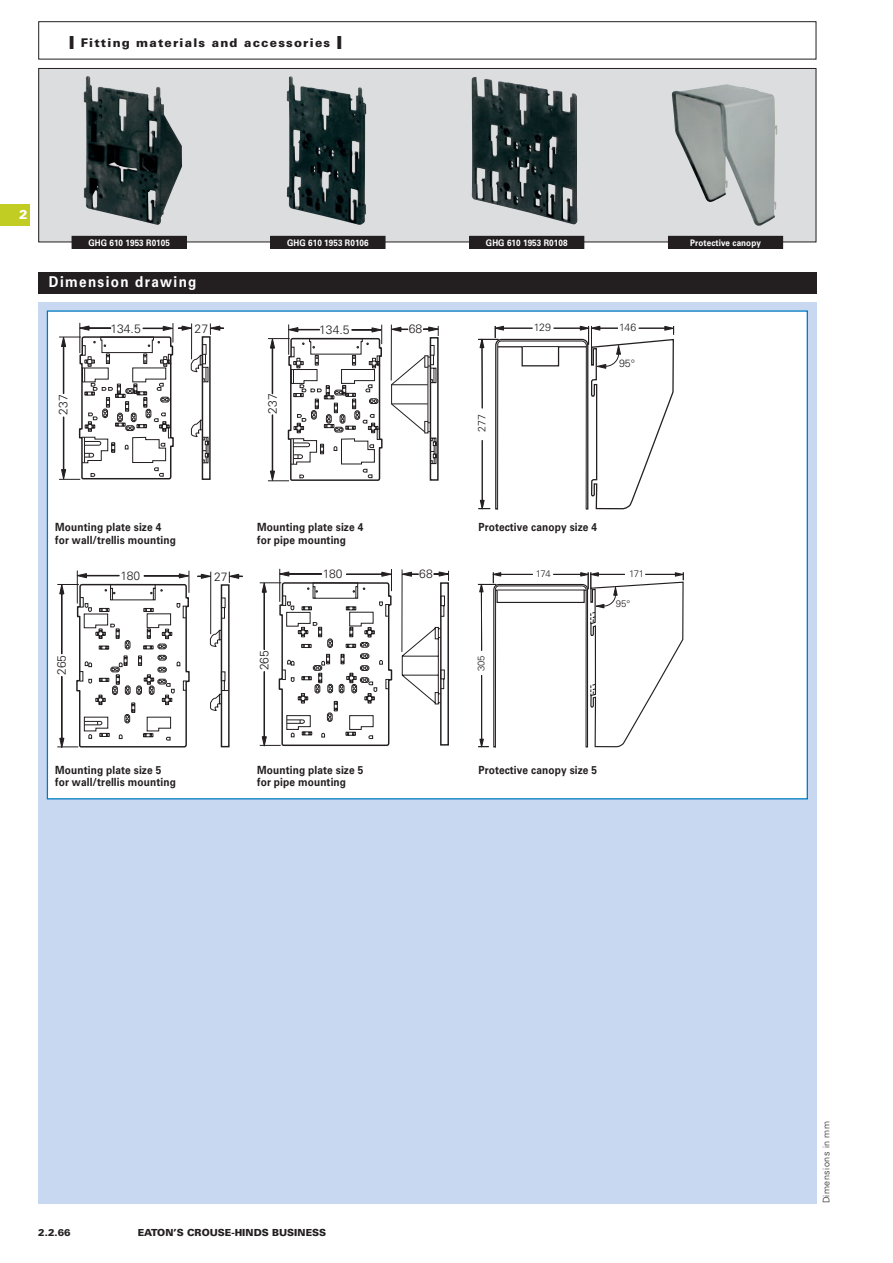
<style>
.page{position:relative;width:893px;height:1263px;background:#fff}
.page>*{position:absolute;margin:0;border:0;box-sizing:border-box;transform-origin:0 0}
.t1{font:700 15px "Univers LT Pro 65";letter-spacing:.1em;color:#fff;scale:.9 1}
.t2{font:900 12.75px "Univers LT Pro 75";color:#fff}
.t3{font:300 12.15px "Univers LT Pro 45";color:#231f20}
.t4{font:900 12px "Univers LT Pro 75";letter-spacing:.1em;color:#231f20}
.t5{font:300 12px "Univers LT Pro 45";color:#231f20}
.t6{font:700 11.25px/12.8px "Univers LT Pro 65";letter-spacing:.01em;color:#231f20;scale:.9 1}
.t7{font:300 10.5px "Univers LT Pro 45";color:#231f20}
.t8{font:900 9.75px "Univers LT Pro 75";color:#231f20}
.t9{font:300 9.45px "Univers LT Pro 45";letter-spacing:-.025em;color:#231f20}
.t10{font:700 9px "Univers LT Pro 65";letter-spacing:.01em;color:#fff;scale:.9 1}
.t11{font:300 9px "Univers LT Pro 45";letter-spacing:.05em;color:#231f20}
.s1{font-size:18px}
</style>
<div class="page">
<div style="left:0;top:204px;width:30px;height:21px;background:#c2cd23"></div>
<div style="left:38px;top:21px;width:778px;height:39px;border:1px solid #231f20"></div>
<div style="left:39px;top:68px;width:777px;height:174px;background:#dcddde"></div>
<div style="left:38px;top:68px;width:778px;height:174px;border:1px solid #231f20"></div>
<img style="left:83px;top:76px;width:99px;height:149px">
<div style="left:72px;top:236px;width:114px;height:12px;background:#231f20"></div>
<div style="left:72px;top:236px;width:115px;height:13px;border:1px solid #231f20"></div>
<img style="left:287px;top:76px;width:79px;height:149px">
<div style="left:271px;top:236px;width:114px;height:12px;background:#231f20"></div>
<div style="left:271px;top:236px;width:114px;height:13px;border:1px solid #231f20"></div>
<img style="left:472px;top:77px;width:105px;height:148px">
<div style="left:470px;top:236px;width:114px;height:12px;background:#231f20"></div>
<div style="left:469px;top:236px;width:115px;height:13px;border:1px solid #231f20"></div>
<img style="left:672px;top:84px;width:105px;height:142px">
<div style="left:668px;top:236px;width:115px;height:12px;background:#231f20"></div>
<div style="left:668px;top:236px;width:115px;height:13px;border:1px solid #231f20"></div>
<div style="left:38px;top:302px;width:778px;height:901px;background:#c7d8f0"></div>
<div style="left:47px;top:311px;width:760px;height:488px;background:#fff"></div>
<div style="left:38px;top:272px;width:778px;height:21px;background:#231f20"></div>
<svg style="left:59px;top:323px;width:165px;height:157px"></svg>
<hr style="left:191px;top:323px;width:1px;height:36px;background:#231f20">
<div style="left:430px;top:337px;width:9px;height:144px;border:1px solid #231f20"></div>
<svg style="left:391px;top:345px;width:46px;height:119px"></svg>
<svg style="left:392px;top:327px;width:16px;height:5px"></svg>
<hr style="left:391px;top:325px;width:1px;height:55px;background:#231f20">
<svg style="left:423px;top:326px;width:16px;height:10px"></svg>
<hr style="left:288px;top:324px;width:1px;height:31px;background:#231f20">
<svg style="left:268px;top:325px;width:115px;height:157px"></svg>
<svg style="left:478px;top:326px;width:196px;height:184px"></svg>
<hr style="left:77px;top:570px;width:1px;height:33px;background:#231f20">
<svg style="left:57px;top:571px;width:133px;height:177px"></svg>
<div style="left:221px;top:584px;width:9px;height:163px;border:1px solid #231f20"></div>
<svg style="left:229px;top:572px;width:14px;height:11px"></svg>
<svg style="left:197px;top:574px;width:13px;height:5px"></svg>
<hr style="left:210px;top:572px;width:1px;height:62px;background:#231f20">
<svg style="left:210px;top:597px;width:19px;height:114px"></svg>
<svg style="left:401px;top:572px;width:17px;height:4px"></svg>
<hr style="left:402px;top:569px;width:1px;height:83px;background:#231f20">
<svg style="left:434px;top:571px;width:15px;height:10px"></svg>
<svg style="left:260px;top:569px;width:133px;height:178px"></svg>
<div style="left:440px;top:582px;width:9px;height:164px;border:1px solid #231f20"></div>
<svg style="left:401px;top:595px;width:44px;height:110px"></svg>
<svg style="left:590px;top:581px;width:94px;height:219px"></svg>
<hr style="left:645px;top:574px;width:34px;height:1px;background:#231f20">
<hr style="left:595px;top:574px;width:30px;height:1px;background:#231f20">
<svg style="left:675px;top:572px;width:9px;height:8px"></svg>
<svg style="left:478px;top:572px;width:139px;height:176px"></svg>
<p class="t4" style="left:69px;top:37px;width:275px"><span class="s1">I</span> Fitting materials and accessories <span class="s1">I</span></p>
<p class="t2" style="left:19px;top:209px;width:10px">2</p>
<p class="t10" style="left:88px;top:239px;width:92px">GHG 610 1953 R0105</p>
<p class="t10" style="left:287px;top:239px;width:92px">GHG 610 1953 R0106</p>
<p class="t10" style="left:486px;top:239px;width:92px">GHG 610 1953 R0108</p>
<p class="t10" style="left:690px;top:239px;width:80px">Protective canopy</p>
<h1 class="t1" style="left:49px;top:277px;width:166px">Dimension drawing</h1>
<p class="t3" style="left:59px;top:415px;width:22px;rotate:-90deg">237</p>
<p class="t3" style="left:110px;top:324px;width:32px">134.5</p>
<p class="t3" style="left:195px;top:324px;width:15px">27</p>
<p class="t3" style="left:409px;top:325px;width:15px">68</p>
<p class="t3" style="left:319px;top:325px;width:32px">134.5</p>
<p class="t3" style="left:268px;top:414px;width:22px;rotate:-90deg">237</p>
<p class="t7" style="left:478px;top:432px;width:19px;rotate:-90deg">277</p>
<p class="t7" style="left:534px;top:324px;width:19px">129</p>
<p class="t7" style="left:619px;top:324px;width:19px">146</p>
<p class="t7" style="left:619px;top:360px;width:17px">95°</p>
<p class="t6" style="left:55px;top:522px;width:135px">Mounting plate size 4 for wall/trellis mounting</p>
<p class="t6" style="left:257px;top:522px;width:119px">Mounting plate size 4 for pipe mounting</p>
<p class="t6" style="left:478px;top:522px;width:134px">Protective canopy size 4</p>
<p class="t5" style="left:57px;top:675px;width:22px;rotate:-90deg">265</p>
<p class="t5" style="left:323px;top:570px;width:21px">180</p>
<p class="t5" style="left:120px;top:571px;width:21px">180</p>
<p class="t5" style="left:214px;top:572px;width:15px">27</p>
<p class="t5" style="left:419px;top:570px;width:15px">68</p>
<p class="t9" style="left:536px;top:570px;width:16px">174</p>
<p class="t9" style="left:629px;top:570px;width:16px">171</p>
<p class="t9" style="left:616px;top:600px;width:16px">95°</p>
<p class="t5" style="left:260px;top:670px;width:22px;rotate:-90deg">265</p>
<p class="t9" style="left:478px;top:671px;width:17px;rotate:-90deg">305</p>
<p class="t6" style="left:55px;top:764px;width:135px">Mounting plate size 5 for wall/trellis mounting</p>
<p class="t6" style="left:257px;top:764px;width:119px">Mounting plate size 5 for pipe mounting</p>
<p class="t6" style="left:478px;top:764px;width:134px">Protective canopy size 5</p>
<p class="t8" style="left:38px;top:1228px;width:34px">2.2.66</p>
<p class="t8" style="left:138px;top:1228px;width:190px">EATON’S CROUSE-HINDS BUSINESS</p>
<p class="t11" style="left:823px;top:1203px;width:84px;rotate:-90deg">Dimensions in mm</p>
</div>
